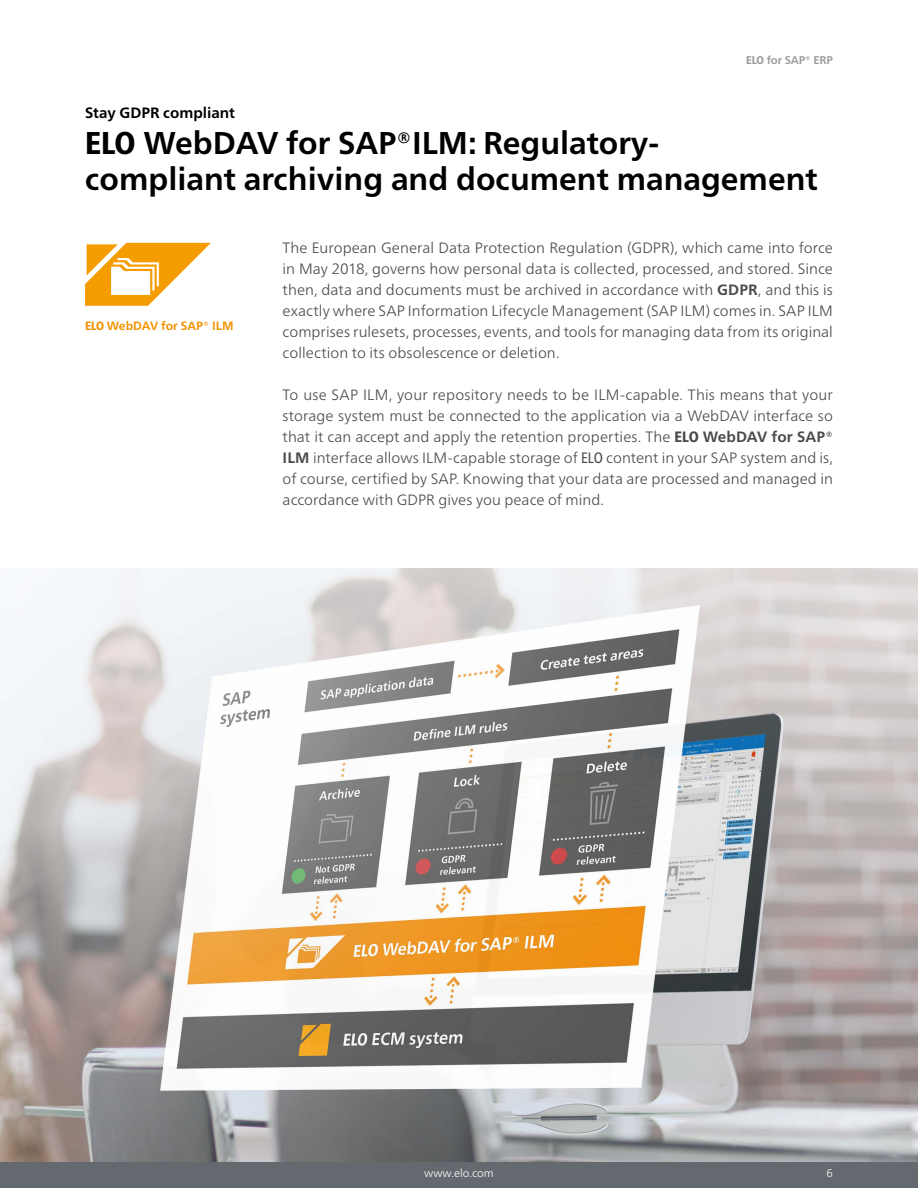
<style>
.page{position:relative;width:918px;height:1188px;background:#fff}
.page>*{position:absolute;margin:0;border:0;box-sizing:border-box;transform-origin:0 0}
.t1{font:700 31.5px/36px "Frutiger Neue LTW1 G";color:#000}
.t2{font:300 15px/21px "Frutiger Neue LTW1 G";letter-spacing:.005em;color:#4a4a49;text-align:justify}
.t3{font:700 15px "Frutiger Neue LTW1 G";color:#000}
.t4{font:700 12px "Frutiger Neue LTW1 G";color:#f39200}
.t5{font:700 11.25px "Frutiger Neue LTW1 G";letter-spacing:-.01em;color:#9d9d9c}
.t6{font:300 11.25px "Frutiger Neue LTW1 G";color:#fff}
.s1{font-weight:800;font-stretch:condensed}
.s2{font-weight:700}
.s3{font-weight:400;font-stretch:condensed}
</style>
<div class="page">
<div style="left:0;top:1161px;width:918px;height:27px;background:#64696f"></div>
<img style="left:0;top:568px;width:918px;height:593px">
<svg style="left:85px;top:243px;width:126px;height:63px"></svg>
<p class="t5" style="left:746px;top:53px;width:88px"><span class="s1">ELO</span> for SAP® ERP</p>
<p class="t3" style="left:85px;top:104px;width:152px">Stay GDPR compliant</p>
<h1 class="t1" style="left:85px;top:125px;width:734px"><span class="s1">ELO</span> WebDAV for SAP®ILM: Regulatory&shy;compliant archiving and document management</h1>
<p class="t4" style="left:85px;top:319px;width:150px"><span class="s1">ELO</span> WebDAV for SAP® ILM</p>
<p class="t2" style="left:283px;top:237px;width:552px">The European General Data Protection Regulation (GDPR), which came into force in May 2018, governs how personal data is collected, processed, and stored. Since then, data and documents must be archived in accordance with <span class="s2">GDPR</span>, and this is exactly where SAP Information Lifecycle Management (SAP ILM) comes in. SAP ILM comprises rulesets, processes, events, and tools for managing data from its original collection to its obsolescence or deletion.</p>
<p class="t2" style="left:283px;top:384px;width:552px">To use SAP ILM, your repository needs to be ILM-capable. This means that your storage system must be connected to the application via a WebDAV interface so that it can accept and apply the retention properties. The <span class="s1">ELO</span> <span class="s2">WebDAV for SAP® ILM</span> interface allows ILM-capable storage of <span class="s3">ELO</span> content in your SAP system and is, of course, certified by SAP. Knowing that your data are processed and managed in accordance with GDPR gives you peace of mind.</p>
<p class="t6" style="left:424px;top:1166px;width:71px">www.elo.com</p>
<p class="t6" style="left:827px;top:1166px;width:8px">6</p>
</div>
